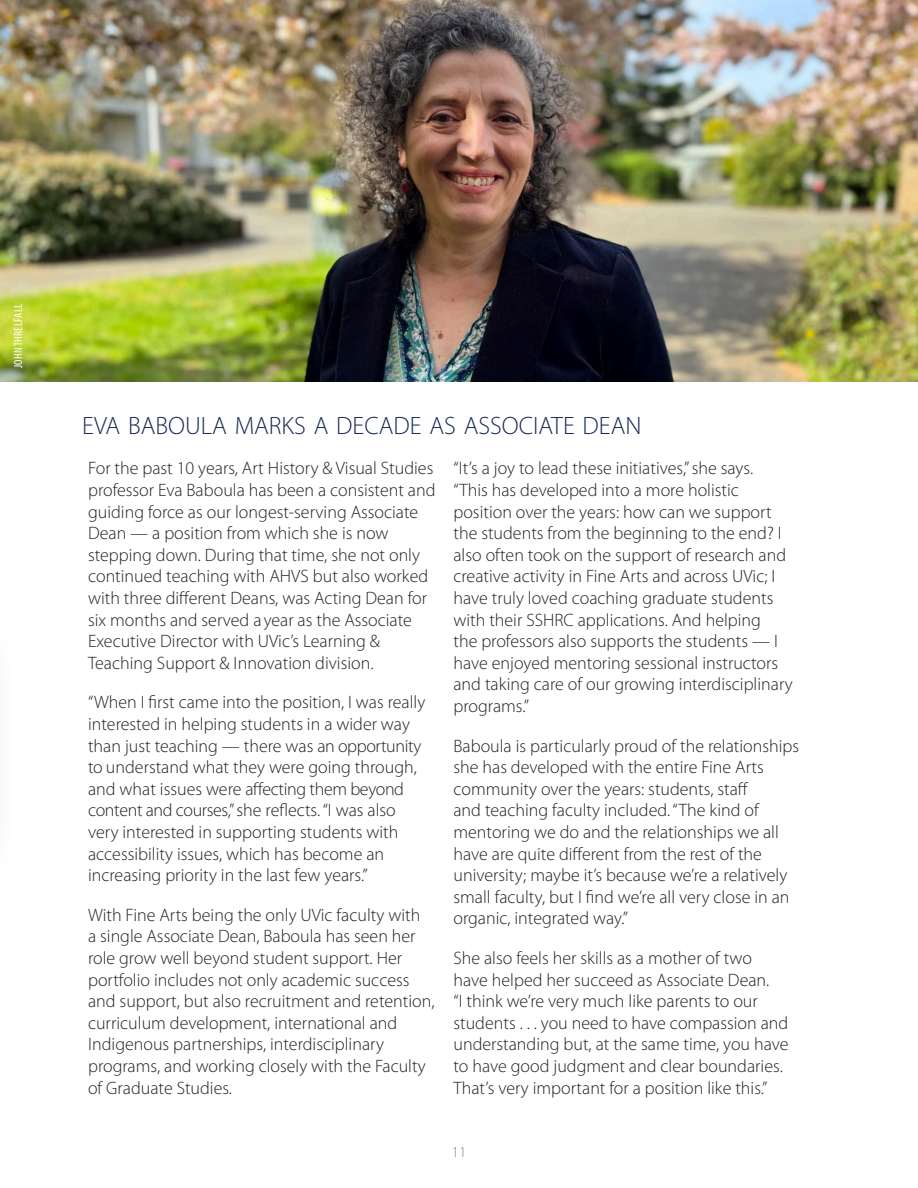
<style>
.page{position:relative;width:918px;height:1188px;background:#fff}
.page>*{position:absolute;margin:0;border:0;box-sizing:border-box;transform-origin:0 0}
.Heading_32p{font:300 25.2px "Myriad Pro";color:#172c54}
.Body_Text{font:300 18px/21.6px "Myriad Pro";color:#231f20}
.t1{font:300 15px "Myriad Pro";color:#808285}
.Body_Text-2{font:condensed 12px "Myriad Pro";letter-spacing:.02em;color:#fff}
</style>
<div class="page">
<img style="left:0;top:0;width:918px;height:381px">
<p class="Body_Text-2" style="left:11px;top:368px;width:66px;rotate:-90deg">JOHN THRELFALL</p>
<p class="Heading_32p" style="left:82px;top:410px;width:561px">EVA BABOULA MARKS A DECADE AS ASSOCIATE DEAN</p>
<p class="Body_Text" style="left:88px;top:457px;width:349px">For the past 10 years, Art History &amp; Visual Studies professor Eva Baboula has been a consistent and guiding force as our longest-serving Associate Dean — a position from which she is now stepping down. During that time, she not only continued teaching with AHVS but also worked with three different Deans, was Acting Dean for six months and served a year as the Associate Executive Director with UVic’s Learning &amp; Teaching Support &amp; Innovation division.</p>
<p class="Body_Text" style="left:88px;top:691px;width:339px">“When I first came into the position, I was really interested in helping students in a wider way than just teaching — there was an opportunity to understand what they were going through, and what issues were affecting them beyond content and courses,” she reflects. “I was also very interested in supporting students with accessibility issues, which has become an increasing priority in the last few years.”</p>
<p class="Body_Text" style="left:88px;top:904px;width:348px">With Fine Arts being the only UVic faculty with<br>a single Associate Dean, Baboula has seen her role grow well beyond student support. Her portfolio includes not only academic success and support, but also recruitment and retention, curriculum development, international and Indigenous partnerships, interdisciplinary programs, and working closely with the Faculty of Graduate Studies.</p>
<p class="Body_Text" style="left:453px;top:457px;width:341px">“It’s a joy to lead these initiatives,” she says.<br>“This has developed into a more holistic position over the years: how can we support the students from the beginning to the end? I also often took on the support of research and creative activity in Fine Arts and across UVic; I have truly loved coaching graduate students with their SSHRC applications. And helping<br>the professors also supports the students — I have enjoyed mentoring sessional instructors and taking care of our growing interdisciplinary programs.”</p>
<p class="Body_Text" style="left:453px;top:735px;width:347px">Baboula is particularly proud of the relationships she has developed with the entire Fine Arts community over the years: students, staff<br>and teaching faculty included. “The kind of mentoring we do and the relationships we all have are quite different from the rest of the university; maybe it’s because we’re a relatively small faculty, but I find we’re all very close in an organic, integrated way.”</p>
<p class="Body_Text" style="left:453px;top:947px;width:337px">She also feels her skills as a mother of two have helped her succeed as Associate Dean.<br>“I think we’re very much like parents to our students . . . you need to have compassion and understanding but, at the same time, you have to have good judgment and clear boundaries.<br>That’s very important for a position like this.”</p>
<p class="t1" style="left:452px;top:1143px;width:16px">11</p>
</div>
